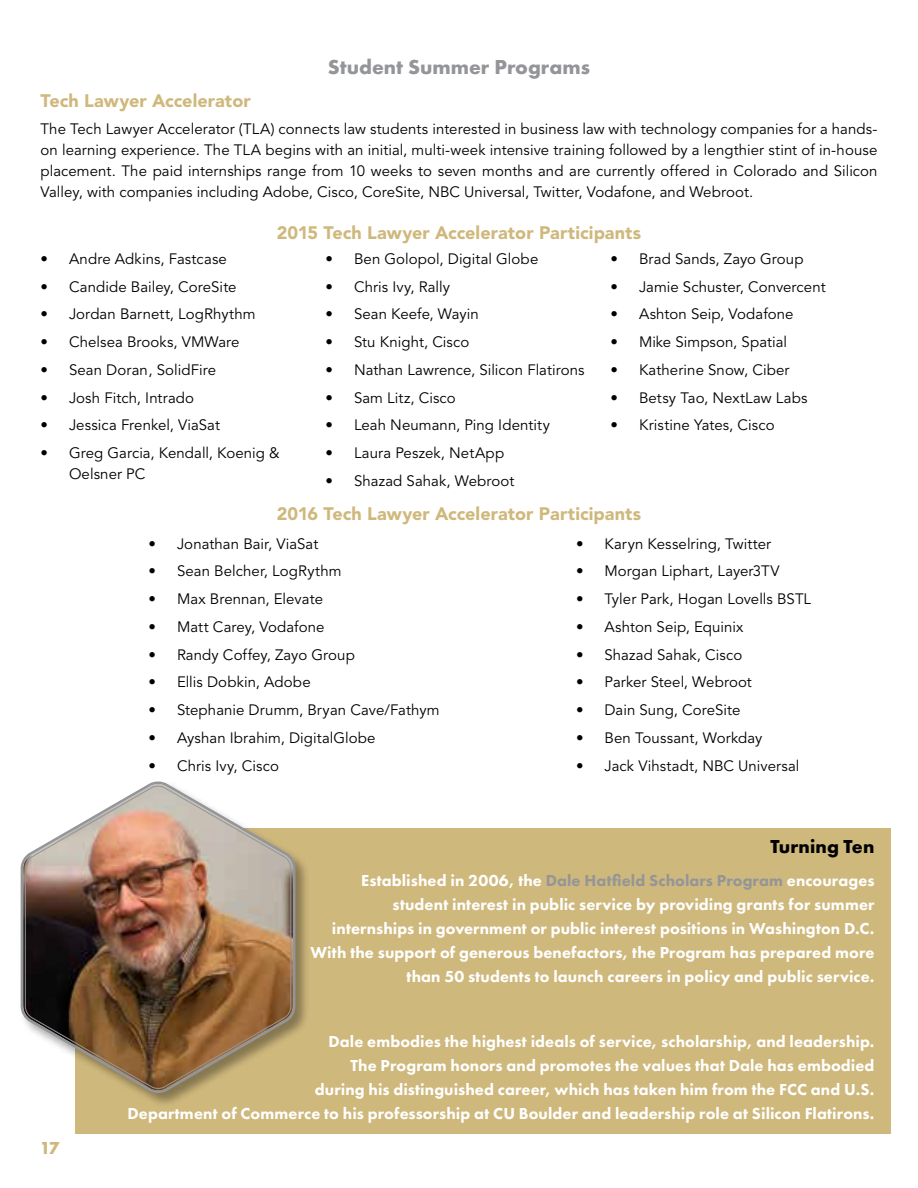
<style>
.page{position:relative;width:918px;height:1188px;background:#fff}
.page>*{position:absolute;margin:0;border:0;box-sizing:border-box;transform-origin:0 0}
.t1{font:700 21px "Futura PT";color:#939598}
.t2{font:700 19.5px "Futura PT";letter-spacing:.005em;color:#000}
.t3{font:900 18px "Avenir LT Std";letter-spacing:.005em;color:#cfb87c}
.t4{font:700 18px "Futura PT";color:#cfb87c}
.t5{font:800 16.5px/24px "Futura PT";letter-spacing:.005em;color:#fff;text-align:right}
.t6{font:15px/21px "Avenir LT Std";letter-spacing:.005em;color:#000;text-align:justify}
.s1{color:#939598}
</style>
<div class="page">
<div style="left:76px;top:828px;width:815px;height:306px;background:#cfb87c"></div>
<div style="left:19px;top:780px;width:292px;height:328px;background:#000;opacity:.35"></div>
<svg style="left:19px;top:780px;width:278px;height:316px"></svg>
<img style="left:24px;top:784px;width:268px;height:306px">
<h1 class="t1" style="left:328px;top:54px;width:264px">Student Summer Programs</h1>
<p class="t3" style="left:40px;top:89px;width:212px">Tech Lawyer Accelerator</p>
<p class="t6" style="left:40px;top:119px;width:839px">The Tech Lawyer Accelerator (TLA) connects law students interested in business law with technology companies for a hands&shy;on learning experience. The TLA begins with an initial, multi-week intensive training followed by a lengthier stint of in-house placement. The paid internships range from 10 weeks to seven months and are currently offered in Colorado and Silicon Valley, with companies including Adobe, Cisco, CoreSite, NBC Universal, Twitter, Vodafone, and Webroot.</p>
<p class="t3" style="left:277px;top:221px;width:366px">2015 Tech Lawyer Accelerator Participants</p>
<p class="t6" style="left:41px;top:249px;width:188px">• Andre Adkins, Fastcase</p>
<p class="t6" style="left:41px;top:276px;width:198px">• Candide Bailey, CoreSite</p>
<p class="t6" style="left:41px;top:304px;width:217px">• Jordan Barnett, LogRhythm</p>
<p class="t6" style="left:41px;top:332px;width:201px">• Chelsea Brooks, VMWare</p>
<p class="t6" style="left:41px;top:360px;width:177px">• Sean Doran, SolidFire</p>
<p class="t6" style="left:41px;top:387px;width:155px">• Josh Fitch, Intrado</p>
<p class="t6" style="left:41px;top:415px;width:181px">• Jessica Frenkel, ViaSat</p>
<p class="t6" style="left:69px;top:443px;width:212px;text-indent:-28px">• Greg Garcia, Kendall, Koenig &amp;<br>Oelsner PC</p>
<p class="t6" style="left:326px;top:249px;width:214px">• Ben Golopol, Digital Globe</p>
<p class="t6" style="left:326px;top:276px;width:126px">• Chris Ivy, Rally</p>
<p class="t6" style="left:326px;top:304px;width:155px">• Sean Keefe, Wayin</p>
<p class="t6" style="left:326px;top:332px;width:145px">• Stu Knight, Cisco</p>
<p class="t6" style="left:326px;top:360px;width:261px">• Nathan Lawrence, Silicon Flatirons</p>
<p class="t6" style="left:326px;top:387px;width:132px">• Sam Litz, Cisco</p>
<p class="t6" style="left:326px;top:415px;width:226px">• Leah Neumann, Ping Identity</p>
<p class="t6" style="left:326px;top:443px;width:180px">• Laura Peszek, NetApp</p>
<p class="t6" style="left:326px;top:471px;width:190px">• Shazad Sahak, Webroot</p>
<p class="t6" style="left:611px;top:249px;width:195px">• Brad Sands, Zayo Group</p>
<p class="t6" style="left:611px;top:276px;width:217px">• Jamie Schuster, Convercent</p>
<p class="t6" style="left:611px;top:304px;width:185px">• Ashton Seip, Vodafone</p>
<p class="t6" style="left:611px;top:332px;width:178px">• Mike Simpson, Spatial</p>
<p class="t6" style="left:611px;top:360px;width:180px">• Katherine Snow, Ciber</p>
<p class="t6" style="left:611px;top:387px;width:198px">• Betsy Tao, NextLaw Labs</p>
<p class="t6" style="left:611px;top:415px;width:166px">• Kristine Yates, Cisco</p>
<p class="t3" style="left:277px;top:503px;width:366px">2016 Tech Lawyer Accelerator Participants</p>
<p class="t6" style="left:148px;top:533px;width:171px">• Jonathan Bair, ViaSat</p>
<p class="t6" style="left:148px;top:561px;width:195px">• Sean Belcher, LogRythm</p>
<p class="t6" style="left:148px;top:589px;width:176px">• Max Brennan, Elevate</p>
<p class="t6" style="left:148px;top:617px;width:177px">• Matt Carey, Vodafone</p>
<p class="t6" style="left:148px;top:644px;width:208px">• Randy Coffey, Zayo Group</p>
<p class="t6" style="left:148px;top:672px;width:164px">• Ellis Dobkin, Adobe</p>
<p class="t6" style="left:148px;top:700px;width:293px">• Stephanie Drumm, Bryan Cave/Fathym</p>
<p class="t6" style="left:148px;top:728px;width:229px">• Ayshan Ibrahim, DigitalGlobe</p>
<p class="t6" style="left:148px;top:755px;width:132px">• Chris Ivy, Cisco</p>
<p class="t6" style="left:576px;top:533px;width:197px">• Karyn Kesselring, Twitter</p>
<p class="t6" style="left:576px;top:561px;width:205px">• Morgan Liphart, Layer3TV</p>
<p class="t6" style="left:576px;top:589px;width:237px">• Tyler Park, Hogan Lovells BSTL</p>
<p class="t6" style="left:576px;top:617px;width:169px">• Ashton Seip, Equinix</p>
<p class="t6" style="left:576px;top:644px;width:168px">• Shazad Sahak, Cisco</p>
<p class="t6" style="left:576px;top:672px;width:177px">• Parker Steel, Webroot</p>
<p class="t6" style="left:576px;top:700px;width:166px">• Dain Sung, CoreSite</p>
<p class="t6" style="left:576px;top:728px;width:188px">• Ben Toussant, Workday</p>
<p class="t6" style="left:576px;top:755px;width:225px">• Jack Vihstadt, NBC Universal</p>
<h2 class="t2" style="left:771px;top:834px;width:106px">Turning Ten</h2>
<p class="t5" style="left:310px;top:868px;width:566px">Established in 2006, the <span class="s1">Dale Hatfield Scholars Program</span> encourages student interest in public service by providing grants for summer internships in government or public interest positions in Washington D.C.<br>With the support of generous benefactors, the Program has prepared more than 50 students to launch careers in policy and public service.</p>
<p class="t4" style="left:40px;top:1137px;width:21px">17</p>
<p class="t5" style="left:127px;top:1029px;width:749px">Dale embodies the highest ideals of service, scholarship, and leadership.<br>The Program honors and promotes the values that Dale has embodied<br>during his distinguished career, which has taken him from the FCC and U.S.<br>Department of Commerce to his professorship at CU Boulder and leadership role at Silicon Flatirons.</p>
</div>
